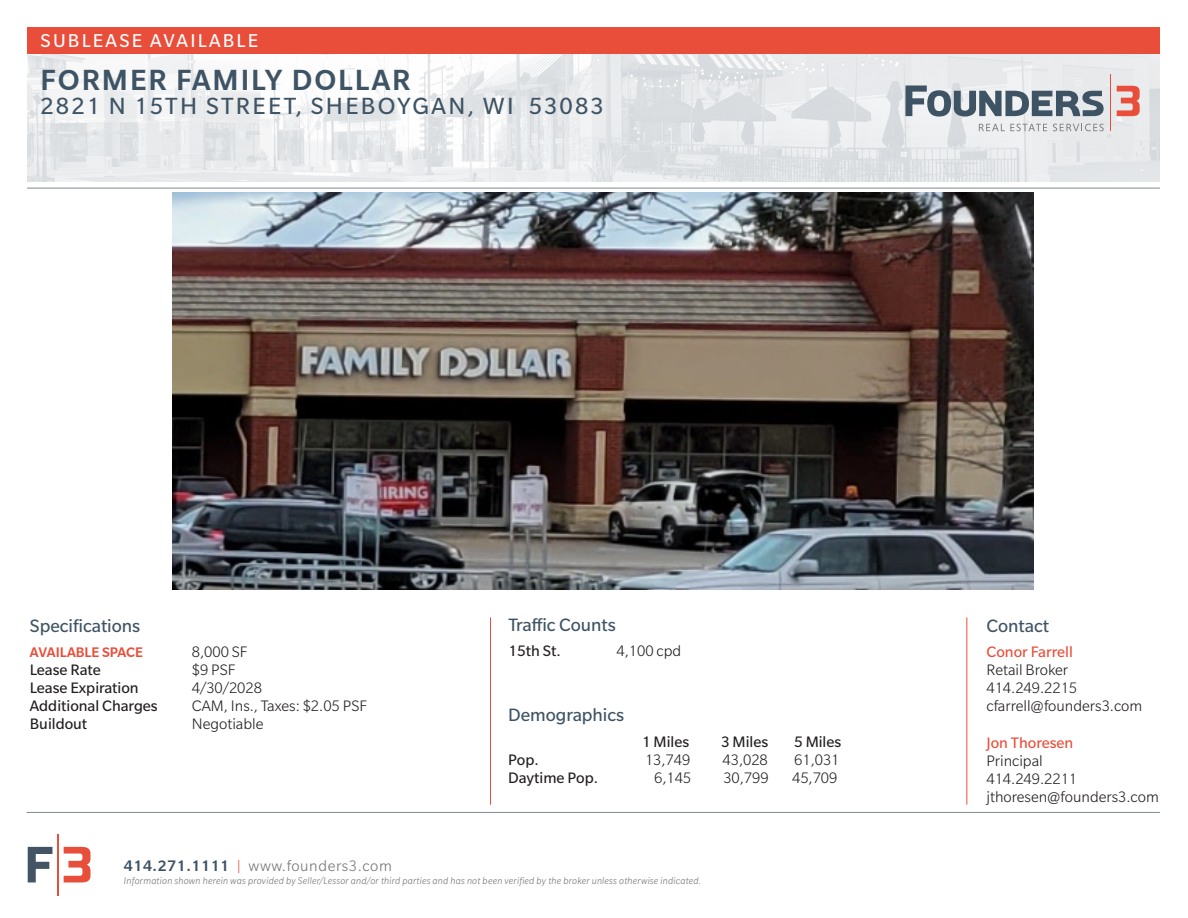
<style>
.page{position:relative;width:1188px;height:918px;background:#fff}
.page>*{position:absolute;margin:0;border:0;box-sizing:border-box;transform-origin:0 0}
.t1{font:500 31.5px "Slate Pro";letter-spacing:.06em;color:#3e5364}
.t2{font:25.5px "Slate Pro";letter-spacing:.09em;color:#3e5364}
.t3{font:20.25px "Slate Pro";letter-spacing:.11em;color:#fff}
.t4{font:19.5px "Slate Pro";color:#3e5364}
.t5{font:300 16.5px "Slate Pro";color:#231f20}
.t6{font:16.5px "Slate Pro";color:#231f20}
.t7{font:300 16.5px "Slate Pro";letter-spacing:.035em;color:#757679}
.t8{font:16.5px "Slate Pro";color:#e94e3a}
.t9{font:500 15px "Slate Pro";color:#e94e3a}
.t10{font:italic 300 10.5px "Slate Pro";letter-spacing:.02em;color:#757679}
.s1{font-weight:500;color:#3e5364}
.s2{color:#e94e3a}
</style>
<div class="page">
<img style="left:27px;top:54px;width:1133px;height:128px">
<hr style="left:1110px;top:75px;width:1px;height:56px;background:#e94e3a">
<svg style="left:905px;top:86px;width:199px;height:31px"></svg>
<svg style="left:1117px;top:86px;width:23px;height:30px"></svg>
<svg style="left:979px;top:124px;width:68px;height:7px"></svg>
<svg style="left:1053px;top:124px;width:51px;height:7px"></svg>
<hr style="left:27px;top:188px;width:1133px;height:1px;background:#7d8995">
<div style="left:27px;top:27px;width:1133px;height:27px;background:#e94e3a"></div>
<hr style="left:58px;top:834px;width:1px;height:61px;background:#e84f3b">
<svg style="left:28px;top:847px;width:24px;height:35px"></svg>
<svg style="left:64px;top:847px;width:26px;height:35px"></svg>
<hr style="left:27px;top:812px;width:1133px;height:1px;background:#7d8995">
<hr style="left:966px;top:617px;width:1px;height:188px;background:#e94e3a">
<hr style="left:490px;top:617px;width:1px;height:188px;background:#e94e3a">
<img style="left:172px;top:193px;width:862px;height:396px">
<p class="t3" style="left:41px;top:30px;width:219px">SUBLEASE AVAILABLE</p>
<p class="t1" style="left:41px;top:60px;width:371px">FORMER FAMILY DOLLAR</p>
<p class="t2" style="left:41px;top:93px;width:565px">2821 N 15TH STREET, SHEBOYGAN, WI 53083</p>
<p class="t4" style="left:30px;top:615px;width:112px">Specifications</p>
<p class="t9" style="left:30px;top:643px;width:115px">AVAILABLE SPACE</p>
<p class="t5" style="left:192px;top:644px;width:57px">8,000 SF</p>
<p class="t6" style="left:30px;top:661px;width:72px">Lease Rate</p>
<p class="t5" style="left:192px;top:662px;width:45px">$9 PSF</p>
<p class="t6" style="left:30px;top:679px;width:110px">Lease Expiration</p>
<p class="t5" style="left:192px;top:680px;width:72px">4/30/2028</p>
<p class="t6" style="left:30px;top:697px;width:129px">Additional Charges</p>
<p class="t5" style="left:192px;top:698px;width:177px">CAM, Ins., Taxes: $2.05 PSF</p>
<p class="t6" style="left:30px;top:715px;width:59px">Buildout</p>
<p class="t5" style="left:192px;top:716px;width:73px">Negotiable</p>
<p class="t4" style="left:509px;top:614px;width:109px">Traffic Counts</p>
<p class="t6" style="left:509px;top:642px;width:54px">15th St.</p>
<p class="t5" style="left:617px;top:643px;width:66px">4,100 cpd</p>
<p class="t4" style="left:508px;top:705px;width:118px">Demographics</p>
<p class="t6" style="left:642px;top:733px;width:49px">1 Miles</p>
<p class="t6" style="left:721px;top:733px;width:49px">3 Miles</p>
<p class="t6" style="left:794px;top:733px;width:49px">5 Miles</p>
<p class="t6" style="left:508px;top:751px;width:32px">Pop.</p>
<p class="t5" style="left:645px;top:751px;width:47px">13,749</p>
<p class="t5" style="left:723px;top:751px;width:47px">43,028</p>
<p class="t5" style="left:794px;top:751px;width:47px">61,031</p>
<p class="t6" style="left:508px;top:769px;width:91px">Daytime Pop.</p>
<p class="t5" style="left:654px;top:769px;width:39px">6,145</p>
<p class="t5" style="left:723px;top:769px;width:47px">30,799</p>
<p class="t5" style="left:792px;top:769px;width:47px">45,709</p>
<p class="t7" style="left:124px;top:857px;width:270px"><span class="s1">414.271.1111</span> <span class="s2">|</span> www.founders3.com</p>
<p class="t10" style="left:124px;top:875px;width:579px">Information shown herein was provided by Seller/Lessor and/or third parties and has not been verified by the broker unless otherwise indicated.</p>
<p class="t4" style="left:986px;top:615px;width:64px">Contact</p>
<p class="t8" style="left:986px;top:643px;width:88px">Conor Farrell</p>
<p class="t5" style="left:986px;top:661px;width:83px">Retail Broker</p>
<p class="t5" style="left:986px;top:679px;width:92px">414.249.2215</p>
<p class="t5" style="left:986px;top:697px;width:157px">cfarrell@founders3.com</p>
<p class="t8" style="left:986px;top:734px;width:88px">Jon Thoresen</p>
<p class="t5" style="left:986px;top:752px;width:58px">Principal</p>
<p class="t5" style="left:986px;top:770px;width:92px">414.249.2211</p>
<p class="t5" style="left:986px;top:788px;width:174px">jthoresen@founders3.com</p>
</div>
